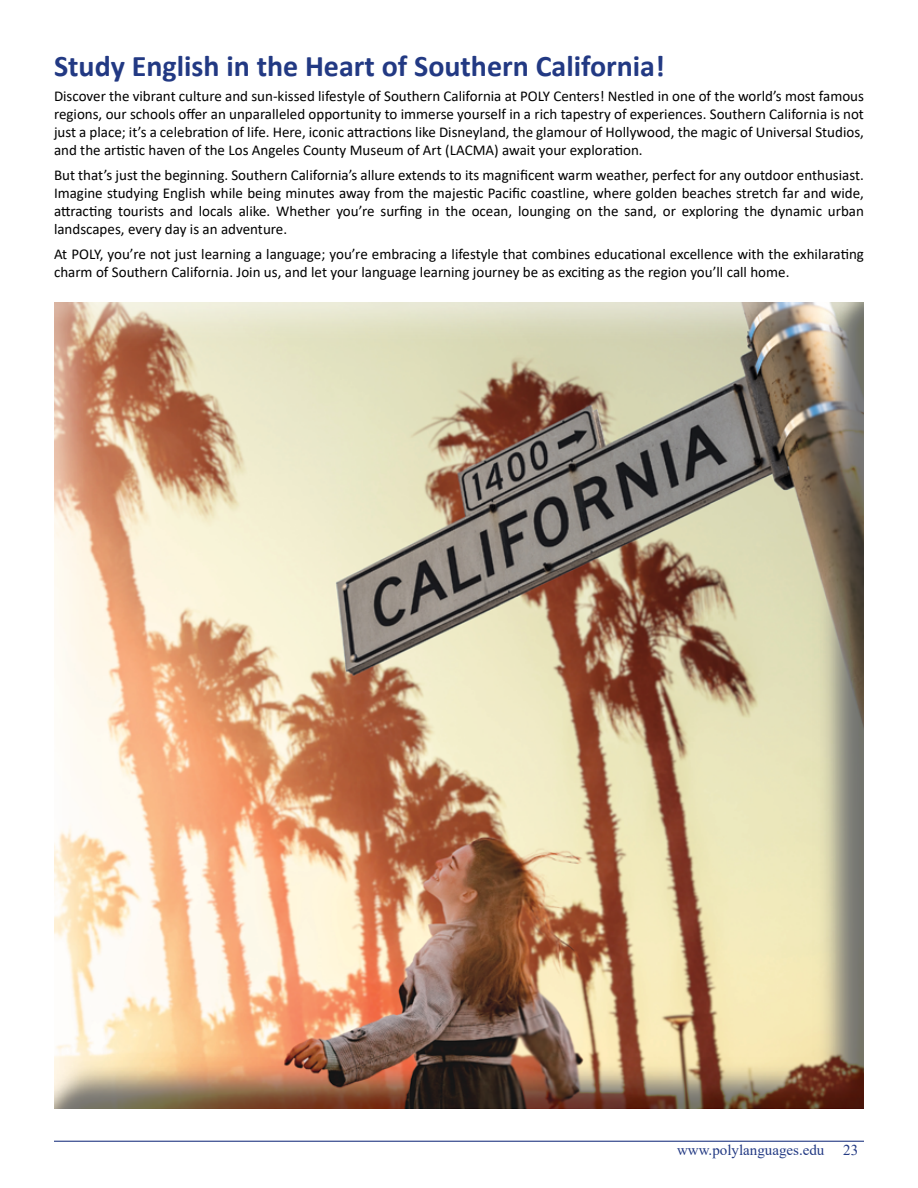
<style>
.page{position:relative;width:918px;height:1188px;background:#fff}
.page>*{position:absolute;margin:0;border:0;box-sizing:border-box;transform-origin:0 0}
.t1{font:700 30px "Calibri";color:#223983}
.t2{font:15px/18px "Calibri";color:#000;text-align:justify}
.t3{font:15px "Times New Roman";color:#223983}
</style>
<div class="page">
<div style="left:51px;top:300px;width:813px;height:808px;background:#6d6e71;opacity:.75"></div>
<hr style="left:54px;top:1141px;width:810px;height:1px;background:#223983">
<h1 class="t1" style="left:54px;top:45px;width:612px">Study English in the Heart of Southern California!</h1>
<p class="t2" style="left:54px;top:87px;width:811px">Discover the vibrant culture and sun-kissed lifestyle of Southern California at POLY Centers! Nestled in one of the world’s most famous regions, our schools offer an unparalleled opportunity to immerse yourself in a rich tapestry of experiences. Southern California is not just a place; it’s a celebration of life. Here, iconic attractions like Disneyland, the glamour of Hollywood, the magic of Universal Studios, and the artistic haven of the Los Angeles County Museum of Art (LACMA) await your exploration.</p>
<p class="t2" style="left:54px;top:166px;width:812px">But that’s just the beginning. Southern California’s allure extends to its magnificent warm weather, perfect for any outdoor enthusiast.<br>Imagine studying English while being minutes away from the majestic Pacific coastline, where golden beaches stretch far and wide, attracting tourists and locals alike. Whether you’re surfing in the ocean, lounging on the sand, or exploring the dynamic urban landscapes, every day is an adventure.</p>
<p class="t2" style="left:54px;top:244px;width:811px">At POLY, you’re not just learning a language; you’re embracing a lifestyle that combines educational excellence with the exhilarating charm of Southern California. Join us, and let your language learning journey be as exciting as the region you’ll call home.</p>
<p class="t3" style="left:677px;top:1140px;width:183px">www.polylanguages.edu 23</p>
</div>
